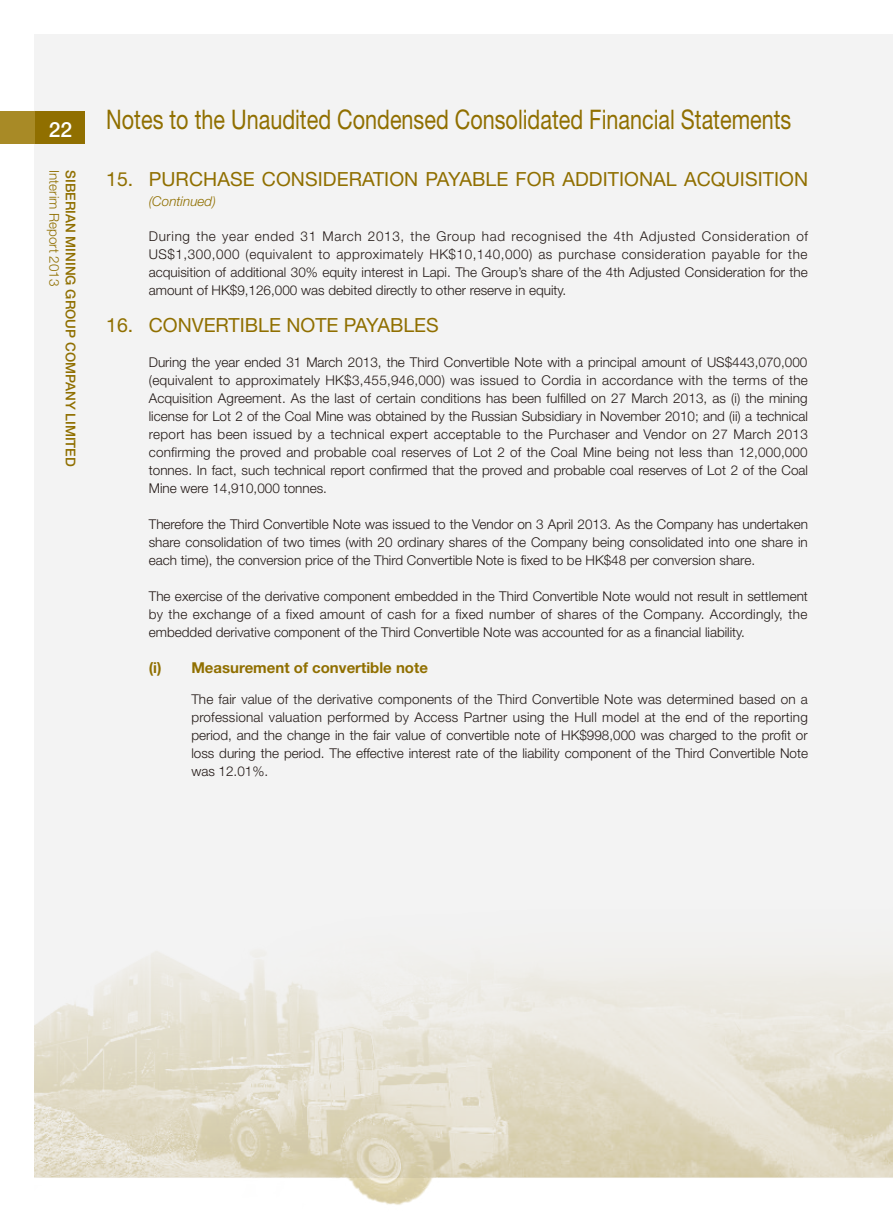
<style>
.page{position:relative;width:893px;height:1212px;background:#fff}
.page>*{position:absolute;margin:0;border:0;box-sizing:border-box;transform-origin:0 0}
.t1{font:27px "Helvetica Neue LT Std";color:#906f00;scale:.8 1}
.t2{font:500 21px "Helvetica Neue LT Std";color:#fff}
.t3{font:19.5px "Helvetica Neue LT Std";letter-spacing:.005em;color:#906f00}
.t4{font:700 15px "Helvetica Neue LT Std";color:#906f00}
.t5{font:300 13.5px/18px "Helvetica Neue LT Std";color:#231916;text-align:justify}
.t6{font:500 13.5px "Helvetica Neue LT Std";color:#906f00}
.t7{font:300 13.5px "Helvetica Neue LT Std";color:#906f00}
.t8{font:italic 300 13.5px "Helvetica Neue LT Std";color:#906f00}
</style>
<div class="page">
<div style="left:34px;top:34px;width:859px;height:1144px;background:#f3f3f3"></div>
<div style="left:0;top:112px;width:85px;height:32px;background:#906f00"></div>
<img style="left:34px;top:952px;width:859px;height:253px">
<div style="left:0;top:112px;width:34px;height:32px;background:#a88a26"></div>
<h2 class="t2" style="left:49px;top:116px;width:25px">22</h2>
<p class="t7" style="left:63px;top:170px;width:118px;rotate:90deg">Interim Report 2013</p>
<p class="t6" style="left:79px;top:170px;width:298px;rotate:90deg">SIBERIAN MINING GROUP COMPANY LIMITED</p>
<h1 class="t1" style="left:106px;top:103px;width:858px">Notes to the Unaudited Condensed Consolidated Financial Statements</h1>
<h3 class="t3" style="left:106px;top:168px;width:703px">15. PURCHASE CONSIDERATION PAYABLE FOR ADDITIONAL ACQUISITION</h3>
<p class="t8" style="left:149px;top:193px;width:69px">(Continued)</p>
<p class="t5" style="left:149px;top:227px;width:661px">During the year ended 31 March 2013, the Group had recognised the 4th Adjusted Consideration of US$1,300,000 (equivalent to approximately HK$10,140,000) as purchase consideration payable for the acquisition of additional 30% equity interest in Lapi. The Group’s share of the 4th Adjusted Consideration for the amount of HK$9,126,000 was debited directly to other reserve in equity.</p>
<h3 class="t3" style="left:106px;top:314px;width:334px">16. CONVERTIBLE NOTE PAYABLES</h3>
<p class="t5" style="left:149px;top:353px;width:661px">During the year ended 31 March 2013, the Third Convertible Note with a principal amount of US$443,070,000 (equivalent to approximately HK$3,455,946,000) was issued to Cordia in accordance with the terms of the Acquisition Agreement. As the last of certain conditions has been fulfilled on 27 March 2013, as (i) the mining license for Lot 2 of the Coal Mine was obtained by the Russian Subsidiary in November 2010; and (ii) a technical report has been issued by a technical expert acceptable to the Purchaser and Vendor on 27 March 2013 confirming the proved and probable coal reserves of Lot 2 of the Coal Mine being not less than 12,000,000 tonnes. In fact, such technical report confirmed that the proved and probable coal reserves of Lot 2 of the Coal Mine were 14,910,000 tonnes.</p>
<p class="t5" style="left:149px;top:515px;width:661px">Therefore the Third Convertible Note was issued to the Vendor on 3 April 2013. As the Company has undertaken share consolidation of two times (with 20 ordinary shares of the Company being consolidated into one share in each time), the conversion price of the Third Convertible Note is fixed to be HK$48 per conversion share.</p>
<p class="t5" style="left:149px;top:587px;width:661px">The exercise of the derivative component embedded in the Third Convertible Note would not result in settlement by the exchange of a fixed amount of cash for a fixed number of shares of the Company. Accordingly, the embedded derivative component of the Third Convertible Note was accounted for as a financial liability.</p>
<p class="t4" style="left:149px;top:659px;width:281px">(i) Measurement of convertible note</p>
<p class="t5" style="left:191px;top:690px;width:618px">The fair value of the derivative components of the Third Convertible Note was determined based on a professional valuation performed by Access Partner using the Hull model at the end of the reporting period, and the change in the fair value of convertible note of HK$998,000 was charged to the profit or loss during the period. The effective interest rate of the liability component of the Third Convertible Note was 12.01%.</p>
</div>
